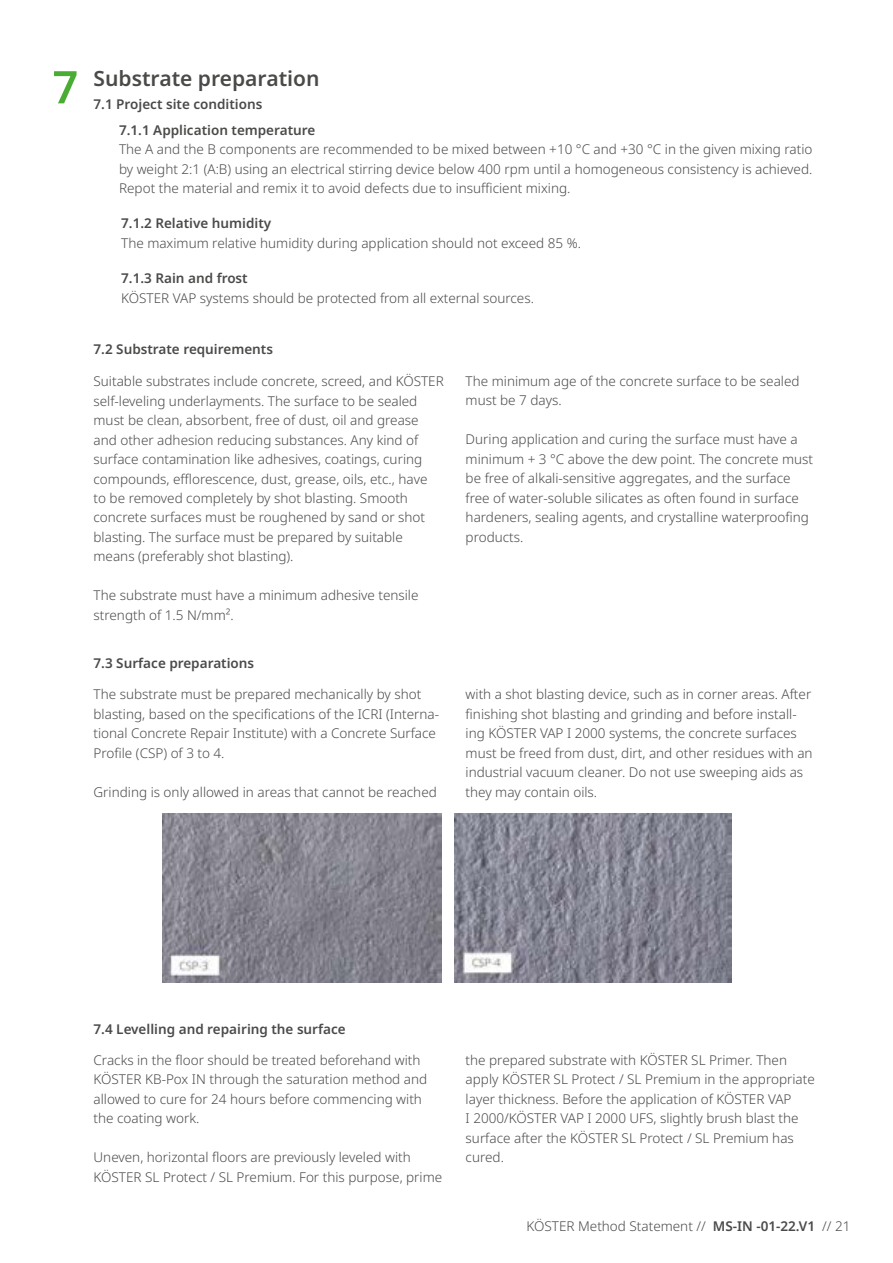
<style>
.page{position:relative;width:893px;height:1263px;background:#fff}
.page>*{position:absolute;margin:0;border:0;box-sizing:border-box;transform-origin:0 0}
.t1{font:600 21px "Noto Sans";color:#4a4a49}
.t2{font:300 13.5px/19.5px "Noto Sans";color:#4a4a49}
.t3{font:600 13.5px/25.3px "Noto Sans";color:#4a4a49}
.s1{font-weight:600}
</style>
<div class="page">
<svg style="left:54px;top:71px;width:23px;height:32px"></svg>
<img style="left:163px;top:813px;width:278px;height:170px">
<img style="left:455px;top:814px;width:277px;height:168px">
<h1 class="t1" style="left:94px;top:64px;width:228px">Substrate preparation</h1>
<p class="t3" style="left:119px;top:92px;width:198px;text-indent:-26px">7.1 Project site conditions<br>7.1.1 Application temperature</p>
<p class="t2" style="left:119px;top:140px;width:695px;text-align:justify">The A and the B components are recommended to be mixed between +10 °C and +30 °C in the given mixing ratio by weight 2:1 (A:B) using an electrical stirring device below 400 rpm until a homogeneous consistency is achieved.<br>Repot the material and remix it to avoid defects due to insufficient mixing.</p>
<p class="t3" style="left:121px;top:211px;width:152px">7.1.2 Relative humidity</p>
<p class="t2" style="left:121px;top:233px;width:461px">The maximum relative humidity during application should not exceed 85 %.</p>
<p class="t3" style="left:121px;top:266px;width:128px">7.1.3 Rain and frost</p>
<p class="t2" style="left:121px;top:289px;width:414px">KÖSTER VAP systems should be protected from all external sources.</p>
<p class="t3" style="left:94px;top:336px;width:181px">7.2 Substrate requirements</p>
<p class="t2" style="left:94px;top:372px;width:352px">Suitable substrates include concrete, screed, and KÖSTER self-leveling underlayments. The surface to be sealed must be clean, absorbent, free of dust, oil and grease and other adhesion reducing substances. Any kind of surface contamination like adhesives, coatings, curing compounds, efflorescence, dust, grease, oils, etc., have<br>to be removed completely by shot blasting. Smooth concrete surfaces must be roughened by sand or shot blasting. The surface must be prepared by suitable means (preferably shot blasting).</p>
<p class="t2" style="left:94px;top:586px;width:326px">The substrate must have a minimum adhesive tensile strength of 1.5 N/mm².</p>
<p class="t3" style="left:94px;top:651px;width:162px">7.3 Surface preparations</p>
<p class="t2" style="left:94px;top:685px;width:347px">The substrate must be prepared mechanically by shot blasting, based on the specifications of the ICRI (Interna&shy;tional Concrete Repair Institute) with a Concrete Surface Profile (CSP) of 3 to 4.</p>
<p class="t2" style="left:94px;top:782px;width:345px">Grinding is only allowed in areas that cannot be reached</p>
<p class="t2" style="left:466px;top:372px;width:335px">The minimum age of the concrete surface to be sealed must be 7 days.</p>
<p class="t2" style="left:466px;top:430px;width:349px">During application and curing the surface must have a minimum + 3 °C above the dew point. The concrete must be free of alkali-sensitive aggregates, and the surface free of water-soluble silicates as often found in surface hardeners, sealing agents, and crystalline waterproofing products.</p>
<p class="t2" style="left:466px;top:685px;width:348px">with a shot blasting device, such as in corner areas. After finishing shot blasting and grinding and before install&shy;ing KÖSTER VAP I 2000 systems, the concrete surfaces must be freed from dust, dirt, and other residues with an industrial vacuum cleaner. Do not use sweeping aids as they may contain oils.</p>
<p class="t3" style="left:94px;top:1016px;width:254px">7.4 Levelling and repairing the surface</p>
<p class="t2" style="left:94px;top:1050px;width:335px">Cracks in the floor should be treated beforehand with KÖSTER KB-Pox IN through the saturation method and allowed to cure for 24 hours before commencing with the coating work.</p>
<p class="t2" style="left:94px;top:1148px;width:350px">Uneven, horizontal floors are previously leveled with<br>KÖSTER SL Protect / SL Premium. For this purpose, prime</p>
<p class="t2" style="left:466px;top:1050px;width:351px">the prepared substrate with KÖSTER SL Primer. Then apply KÖSTER SL Protect / SL Premium in the appropriate layer thickness. Before the application of KÖSTER VAP<br>I 2000/KÖSTER VAP I 2000 UFS, slightly brush blast the surface after the KÖSTER SL Protect / SL Premium has cured.</p>
<p class="t2" style="left:526px;top:1216px;width:325px">KÖSTER Method Statement // <span class="s1">MS-IN -01-22.V1</span> // 21</p>
</div>
